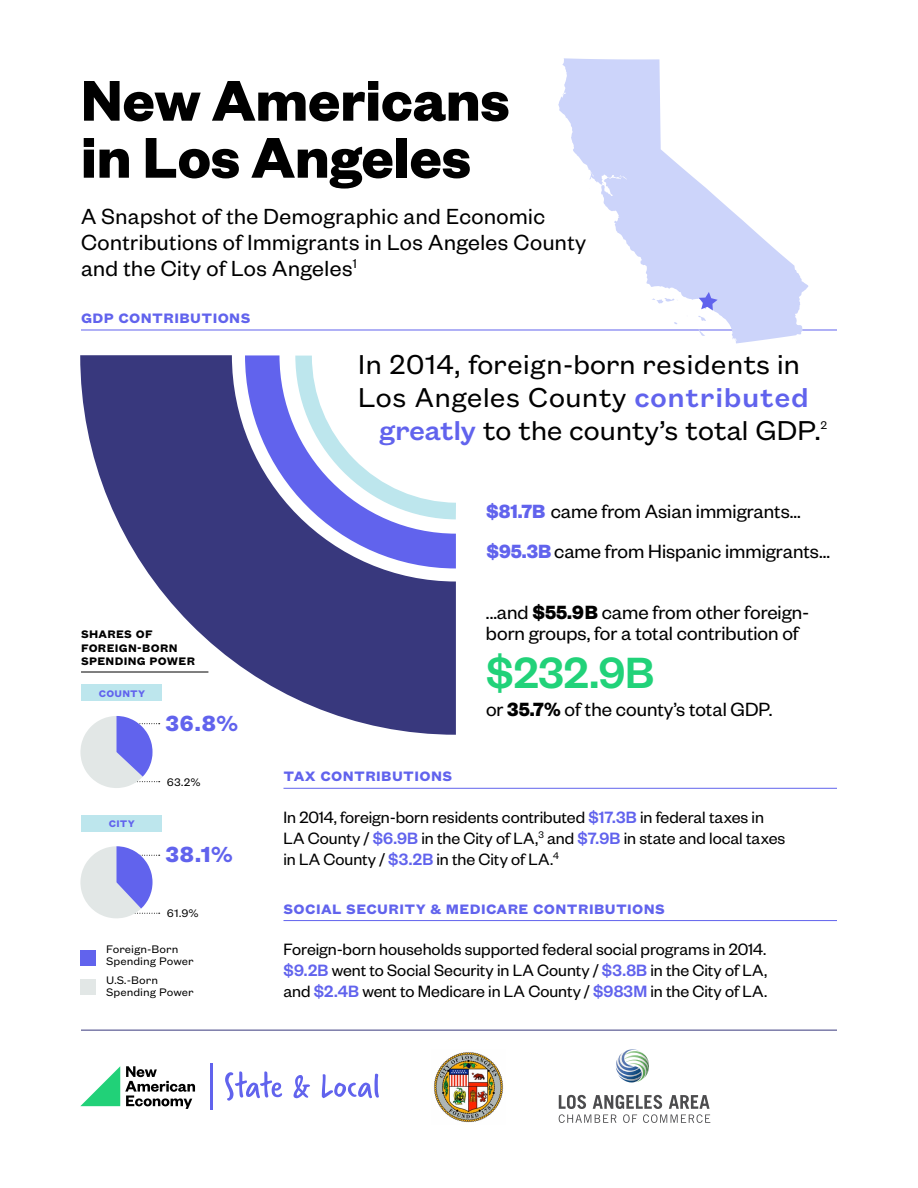
<style>
.page{position:relative;width:918px;height:1188px;background:#fff}
.page>*{position:absolute;margin:0;border:0;box-sizing:border-box;transform-origin:0 0}
.t1{font:700 63px/57px "Founders Grotesk";color:#000}
.t2{font:500 48px "Founders Grotesk";color:#21d279}
.t3{font:30px "Founders Grotesk Text";letter-spacing:-.005em;color:#000}
.t4{font:24px/26.4px "Founders Grotesk";letter-spacing:.02em;color:#000}
.t5{font:700 24px "Founders Grotesk Text";color:#6163ed}
.t6{font:21px/21px "Founders Grotesk";color:#000}
.t7{font:18px/21px "Founders Grotesk";color:#000}
.t8{font:700 15px "Founders Grotesk Text";letter-spacing:.025em;color:#6163ed}
.t9{font:12.3px "Founders Grotesk Text";color:#000}
.t10{font:12px/12px "Founders Grotesk Text";color:#000}
.t11{font:700 12px/13.5px "Founders Grotesk Text";letter-spacing:.025em;color:#000}
.t12{font:700 10.5px "Founders Grotesk Text";letter-spacing:.025em;color:#6163ed}
.s1{font-weight:500;color:#6163ed}
.s2{font-weight:700;color:#6163ed}
.s3{font-weight:700}
</style>
<div class="page">
<hr style="left:81px;top:330px;width:756px;height:1px;background:#6163ed">
<svg style="left:80px;top:355px;width:376px;height:380px;fill:#38387d"></svg>
<svg style="left:245px;top:355px;width:211px;height:213px"></svg>
<svg style="left:295px;top:356px;width:161px;height:163px"></svg>
<svg style="left:558px;top:58px;width:250px;height:285px"></svg>
<svg style="left:699px;top:292px;width:19px;height:19px"></svg>
<div style="left:80px;top:950px;width:16px;height:15px;background:#6163ed"></div>
<div style="left:80px;top:979px;width:16px;height:15px;background:#e2e7e6"></div>
<hr style="left:81px;top:672px;width:127px;height:1px;background:#000">
<div style="left:82px;top:685px;width:80px;height:16px;background:#bde6ed"></div>
<svg style="left:80px;top:716px;width:80px;height:72px"></svg>
<svg style="left:80px;top:846px;width:80px;height:72px"></svg>
<div style="left:82px;top:815px;width:80px;height:16px;background:#bde6ed"></div>
<hr style="left:284px;top:788px;width:553px;height:1px;background:#6163ed">
<hr style="left:284px;top:920px;width:553px;height:1px;background:#6163ed">
<hr style="left:81px;top:1030px;width:756px;height:1px;background:#38387d">
<svg style="left:225px;top:1071px;width:154px;height:30px"></svg>
<hr style="left:210px;top:1064px;width:3px;height:46px;background:#6163ed">
<svg style="left:80px;top:1066px;width:115px;height:43px"></svg>
<img style="left:433px;top:1052px;width:71px;height:71px">
<svg style="left:616px;top:1049px;width:33px;height:34px"></svg>
<svg style="left:559px;top:1095px;width:151px;height:28px"></svg>
<h1 class="t1" style="left:81px;top:69px;width:430px">New Americans in Los Angeles</h1>
<h3 class="t4" style="left:81px;top:202px;width:507px">A Snapshot of the Demographic and Economic<br>Contributions of Immigrants in Los Angeles County and the City of Los Angeles<sup>1</sup></h3>
<p class="t8" style="left:81px;top:308px;width:171px">GDP CONTRIBUTIONS</p>
<p class="t11" style="left:81px;top:627px;width:116px">SHARES OF<br>FOREIGN-BORN<br>SPENDING POWER</p>
<p class="t12" style="left:99px;top:686px;width:48px">COUNTY</p>
<h3 class="t5" style="left:165px;top:706px;width:74px">36.8%</h3>
<p class="t10" style="left:167px;top:775px;width:35px">63.2%</p>
<h3 class="t3" style="left:358px;top:344px;width:444px">In 2014, foreign-born residents in</h3>
<h3 class="t3" style="left:358px;top:377px;width:453px">Los Angeles County <span class="s1">contributed</span></h3>
<h3 class="t3" style="left:379px;top:410px;width:444px"><span class="s1">greatly</span> to the county’s total GDP.</h3>
<p class="t9" style="left:821px;top:416px;width:8px">2</p>
<p class="t6" style="left:486px;top:500px;width:316px"><span class="s2">$81.7B</span> came from Asian immigrants...</p>
<p class="t6" style="left:486px;top:540px;width:345px"><span class="s2">$95.3B</span>came from Hispanic immigrants...</p>
<p class="t8" style="left:284px;top:766px;width:170px">TAX CONTRIBUTIONS</p>
<p class="t6" style="left:486px;top:601px;width:325px">...and <span class="s3">$55.9B</span> came from other foreign&shy;born groups, for a total contribution of</p>
<h2 class="t2" style="left:486px;top:643px;width:170px">$232.9B</h2>
<p class="t6" style="left:486px;top:698px;width:288px">or <span class="s3">35.7%</span> of the county’s total GDP.</p>
<p class="t12" style="left:109px;top:816px;width:27px">CITY</p>
<p class="t7" style="left:284px;top:806px;width:503px">In 2014, foreign-born residents contributed <span class="s1">$17.3B</span> in federal taxes in<br>LA County / <span class="s1">$6.9B</span> in the City of LA,<sup>3</sup> and <span class="s1">$7.9B</span> in state and local taxes in LA County / <span class="s1">$3.2B</span> in the City of LA.<sup>4</sup></p>
<h3 class="t5" style="left:165px;top:838px;width:69px">38.1%</h3>
<p class="t10" style="left:167px;top:907px;width:33px">61.9%</p>
<p class="t10" style="left:106px;top:943px;width:89px">Foreign-Born<br>Spending Power</p>
<p class="t10" style="left:106px;top:973px;width:89px">U.S.-Born<br>Spending Power</p>
<p class="t8" style="left:284px;top:898px;width:383px">SOCIAL SECURITY &amp; MEDICARE CONTRIBUTIONS</p>
<p class="t7" style="left:283px;top:938px;width:485px;text-align:justify">Foreign-born households supported federal social programs in 2014. <span class="s1">$9.2B</span> went to Social Security in LA County / <span class="s1">$3.8B</span> in the City of LA, and <span class="s1">$2.4B</span> went to Medicare in LA County / <span class="s1">$983M</span> in the City of LA.</p>
</div>
